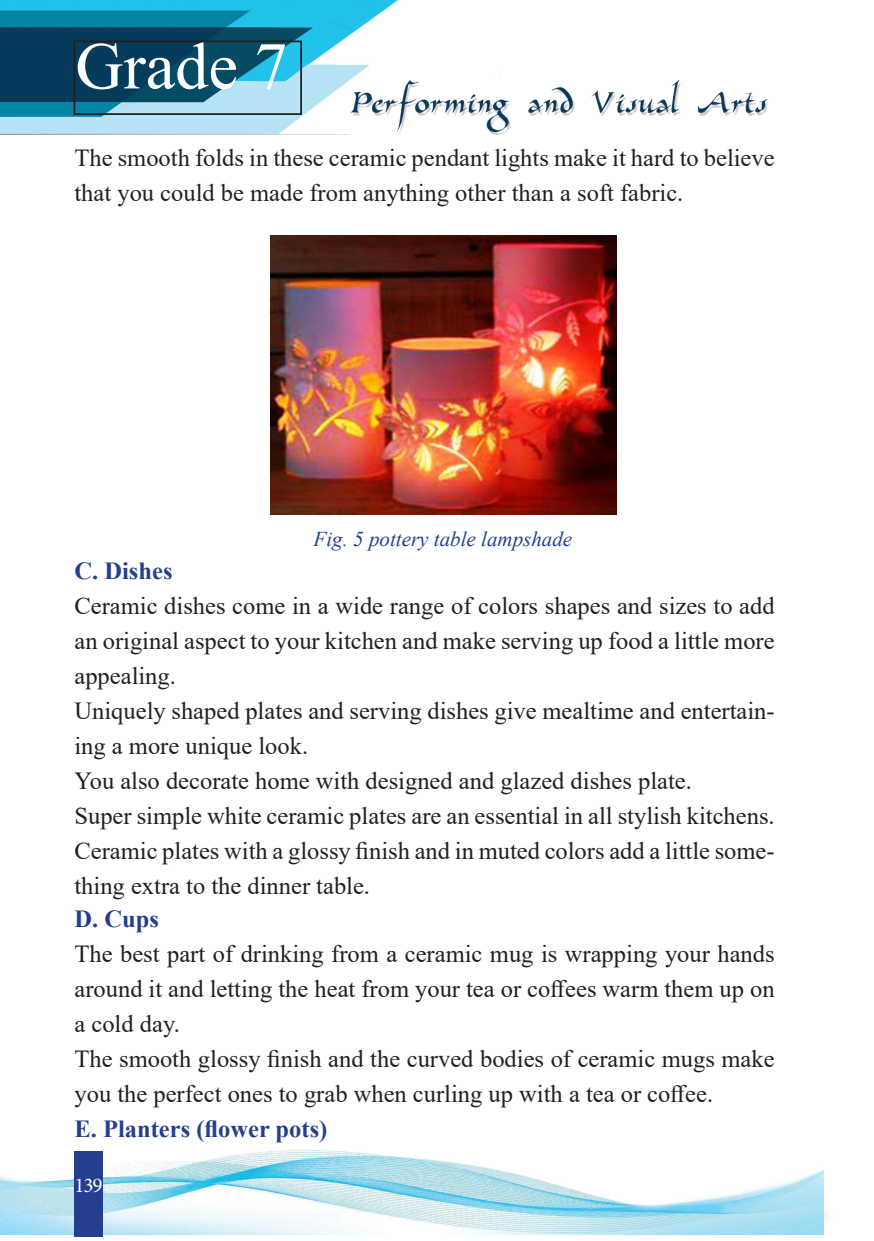
<style>
.page{position:relative;width:874px;height:1241px;background:#fff}
.page>*{position:absolute;margin:0;border:0;box-sizing:border-box;transform-origin:0 0}
.t1{font:66.5px "Times New Roman";color:#fff}
.t2{font:24.5px/35px "Times New Roman";color:#231f20}
.t3{font:700 24.5px "Times New Roman";color:#253f8e}
.t4{font:italic 21px "Times New Roman";color:#253f8e}
.t5{font:21px "Minion Pro";color:#fff}
</style>
<div class="page">
<img style="left:0;top:0;width:400px;height:134px">
<img style="left:350px;top:80px;width:418px;height:54px">
<div style="left:74px;top:40px;width:228px;height:75px;border:2px solid #231f20"></div>
<img style="left:0;top:1150px;width:828px;height:85px">
<div style="left:74px;top:1150px;width:28px;height:86px;background:#253f8e"></div>
<img style="left:270px;top:235px;width:346px;height:279px">
<h1 class="t1" style="left:75px;top:19px;width:214px">Grade 7</h1>
<p class="t2" style="left:74px;top:139px;width:701px">The smooth folds in these ceramic pendant lights make it hard to believe that you could be made from anything other than a soft fabric.</p>
<p class="t4" style="left:313px;top:524px;width:260px">Fig. 5 pottery table lampshade</p>
<p class="t3" style="left:74px;top:553px;width:99px">C. Dishes</p>
<p class="t2" style="left:74px;top:587px;width:701px;text-align:justify">Ceramic dishes come in a wide range of colors shapes and sizes to add an original aspect to your kitchen and make serving up food a little more appealing.</p>
<p class="t2" style="left:74px;top:692px;width:701px">Uniquely shaped plates and serving dishes give mealtime and entertain&shy;ing a more unique look.</p>
<p class="t2" style="left:74px;top:762px;width:618px">You also decorate home with designed and glazed dishes plate.</p>
<p class="t2" style="left:74px;top:797px;width:701px">Super simple white ceramic plates are an essential in all stylish kitchens.</p>
<p class="t2" style="left:74px;top:832px;width:701px">Ceramic plates with a glossy finish and in muted colors add a little some&shy;thing extra to the dinner table.</p>
<p class="t3" style="left:74px;top:901px;width:86px">D. Cups</p>
<p class="t2" style="left:74px;top:935px;width:701px;text-align:justify">The best part of drinking from a ceramic mug is wrapping your hands around it and letting the heat from your tea or coffees warm them up on a cold day.</p>
<p class="t2" style="left:74px;top:1040px;width:701px">The smooth glossy finish and the curved bodies of ceramic mugs make you the perfect ones to grab when curling up with a tea or coffee.</p>
<p class="t3" style="left:74px;top:1111px;width:254px">E. Planters (flower pots)</p>
<p class="t5" style="left:74px;top:1170px;width:30px">139</p>
</div>
